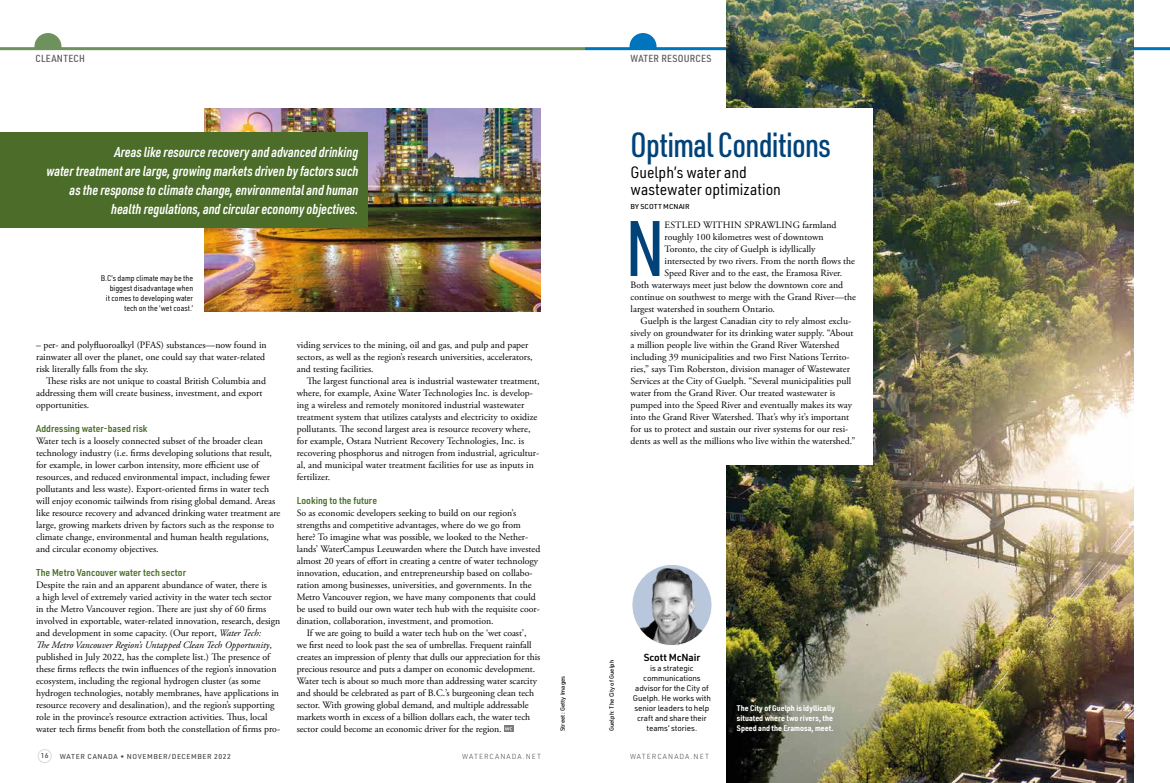
<style>
.page{position:relative;width:1170px;height:783px;background:#fff}
.page>*{position:absolute;margin:0;border:0;box-sizing:border-box;transform-origin:0 0}
.t1{font:500 77px "URWDIN Cond";color:#014279}
.t2{font:500 34px "URWDIN Cond";letter-spacing:-.02em;color:#014279}
.t3{font:16px/17px "URWDIN Semi Cond";color:#000}
.t4{font:italic 600 14px/19px "URWDIN Cond";color:#fff;text-align:right}
.t5{font:500 10px "URWDIN Semi Cond";letter-spacing:.02em;color:#575756}
.t6{font:600 10px "URWDIN";letter-spacing:-.01em;color:#000}
.t7{font:9.8px/12px "Adobe Garamond Pro";color:#000}
.t8{font:600 9.8px "URWDIN Semi Cond";color:#4b6d29}
.t9{font:8px/10px "URWDIN";letter-spacing:-.01em;color:#000;text-align:center}
.t10{font:8px/10px "URWDIN Semi Cond";color:#000;text-align:right}
.t11{font:700 8px/10px "URWDIN Semi Cond";color:#fff}
.t12{font:500 7px "URWDIN";letter-spacing:.08em;color:#4a4a49}
.t13{font:300 7px "URWDIN";letter-spacing:.14em;color:#4a4a49}
.t14{font:500 7px "URWDIN";letter-spacing:.005em;color:#000}
.t15{font:500 6px "URWDIN";color:#000}
.s1{font-style:italic}
</style>
<div class="page">
<div style="left:38px;top:749px;width:14px;height:14px;border:1px solid #dadada;border-radius:50%"></div>
<div style="left:1121px;top:749px;width:14px;height:14px;border:1px solid #dadada;border-radius:50%"></div>
<hr style="left:585px;top:47px;width:585px;height:3px;background:#0075bd">
<svg style="left:628px;top:33px;width:30px;height:15px"></svg>
<img style="left:726px;top:0;width:408px;height:783px">
<svg style="left:504px;top:726px;width:10px;height:6px"></svg>
<svg style="left:505px;top:727px;width:7px;height:3px"></svg>
<hr style="left:0;top:47px;width:585px;height:3px;background:#6e925e">
<svg style="left:33px;top:33px;width:30px;height:15px"></svg>
<img style="left:205px;top:108px;width:335px;height:204px">
<div style="left:0;top:132px;width:98px;height:96px;background:#4b6d29"></div>
<div style="left:34px;top:132px;width:334px;height:96px;background:#4b6d29"></div>
<div style="left:616px;top:108px;width:257px;height:356px;background:#fff"></div>
<img style="left:634px;top:566px;width:76px;height:78px">
<div style="left:632px;top:564px;width:80px;height:82px;border:1px solid #fff;border-radius:50%"></div>
<p class="t5" style="left:35px;top:51px;width:51px">CLEANTECH</p>
<h3 class="t4" style="left:46px;top:142px;width:313px">Areas like resource recovery and advanced drinking<br>water treatment are large, growing markets driven by factors such as the response to climate change, environmental and human health regulations, and circular economy objectives.</h3>
<p class="t10" style="left:101px;top:272px;width:94px">B.C’s damp climate may be the biggest disadvantage when<br>it comes to developing water tech on the ‘wet coast.’</p>
<p class="t7" style="left:36px;top:339px;width:232px">– per- and polyfluoroalkyl (PFAS) substances—now found in rainwater all over the planet, one could say that water-related risk literally falls from the sky.</p>
<p class="t7" style="left:36px;top:375px;width:231px;text-indent:10px">These risks are not unique to coastal British Columbia and addressing them will create business, investment, and export opportunities.</p>
<p class="t8" style="left:36px;top:422px;width:113px">Addressing water-based risk</p>
<p class="t7" style="left:36px;top:435px;width:246px">Water tech is a loosely connected subset of the broader clean technology industry (i.e. firms developing solutions that result, for example, in lower carbon intensity, more efficient use of resources, and reduced environmental impact, including fewer pollutants and less waste). Export-oriented firms in water tech will enjoy economic tailwinds from rising global demand. Areas like resource recovery and advanced drinking water treatment are large, growing markets driven by factors such as the response to climate change, environmental and human health regulations, and circular economy objectives.</p>
<p class="t8" style="left:36px;top:566px;width:151px">The Metro Vancouver water tech sector</p>
<p class="t7" style="left:36px;top:579px;width:246px">Despite the rain and an apparent abundance of water, there is<br>a high level of extremely varied activity in the water tech sector in the Metro Vancouver region. There are just shy of 60 firms involved in exportable, water-related innovation, research, design and development in some capacity. (Our report, <span class="s1">Water Tech:<br>The Metro Vancouver Region’s Untapped Clean Tech Opportunity</span>, published in July 2022, has the complete list.) The presence of these firms reflects the twin influences of the region’s innovation ecosystem, including the regional hydrogen cluster (as some hydrogen technologies, notably membranes, have applications in resource recovery and desalination), and the region’s supporting role in the province’s resource extraction activities. Thus, local water tech firms benefit from both the constellation of firms pro-</p>
<p class="t7" style="left:297px;top:339px;width:237px">viding services to the mining, oil and gas, and pulp and paper sectors, as well as the region’s research universities, accelerators, and testing facilities.</p>
<p class="t7" style="left:297px;top:375px;width:245px;text-indent:10px">The largest functional area is industrial wastewater treatment, where, for example, Axine Water Technologies Inc. is develop&shy;ing a wireless and remotely monitored industrial wastewater treatment system that utilizes catalysts and electricity to oxidize pollutants. The second largest area is resource recovery where, for example, Ostara Nutrient Recovery Technologies, Inc. is recovering phosphorus and nitrogen from industrial, agricultur&shy;al, and municipal water treatment facilities for use as inputs in fertilizer.</p>
<p class="t8" style="left:297px;top:494px;width:82px">Looking to the future</p>
<p class="t7" style="left:297px;top:507px;width:245px">So as economic developers seeking to build on our region’s strengths and competitive advantages, where do we go from here? To imagine what was possible, we looked to the Nether&shy;lands’ WaterCampus Leeuwarden where the Dutch have invested almost 20 years of effort in creating a centre of water technology innovation, education, and entrepreneurship based on collabo&shy;ration among businesses, universities, and governments. In the Metro Vancouver region, we have many components that could be used to build our own water tech hub with the requisite coor&shy;dination, collaboration, investment, and promotion.</p>
<p class="t7" style="left:297px;top:627px;width:245px;text-indent:10px">If we are going to build a water tech hub on the ‘wet coast’,<br>we first need to look past the sea of umbrellas. Frequent rainfall creates an impression of plenty that dulls our appreciation for this precious resource and puts a damper on economic development.<br>Water tech is about so much more than addressing water scarcity and should be celebrated as part of B.C.’s burgeoning clean tech sector. With growing global demand, and multiple addressable markets worth in excess of a billion dollars each, the water tech sector could become an economic driver for the region.</p>
<p class="t15" style="left:559px;top:731px;width:57px;rotate:-90deg">Street: Getty Images</p>
<p class="t5" style="left:631px;top:51px;width:82px">WATER RESOURCES</p>
<h2 class="t2" style="left:631px;top:122px;width:202px">Optimal Conditions</h2>
<h3 class="t3" style="left:631px;top:163px;width:152px">Guelph’s water and wastewater optimization</h3>
<p class="t14" style="left:631px;top:202px;width:60px">BY SCOTT MCNAIR</p>
<h1 class="t1" style="left:626px;top:197px;width:40px">N</h1>
<p class="t7" style="left:665px;top:219px;width:174px">ESTLED WITHIN SPRAWLING farmland</p>
<p class="t7" style="left:665px;top:231px;width:161px">roughly 100 kilometres west of downtown</p>
<p class="t7" style="left:665px;top:243px;width:152px">Toronto, the city of Guelph is idyllically</p>
<p class="t7" style="left:665px;top:255px;width:192px">intersected by two rivers. From the north flows the</p>
<p class="t7" style="left:665px;top:267px;width:179px">Speed River and to the east, the Eramosa River.</p>
<p class="t7" style="left:631px;top:279px;width:214px">Both waterways meet just below the downtown core and</p>
<p class="t7" style="left:631px;top:291px;width:227px">continue on southwest to merge with the Grand River—the</p>
<p class="t7" style="left:631px;top:303px;width:146px">largest watershed in southern Ontario.</p>
<p class="t7" style="left:641px;top:315px;width:212px">Guelph is the largest Canadian city to rely almost exclu-</p>
<p class="t7" style="left:631px;top:327px;width:224px">sively on groundwater for its drinking water supply. “About</p>
<p class="t7" style="left:631px;top:339px;width:210px">a million people live within the Grand River Watershed</p>
<p class="t7" style="left:631px;top:351px;width:220px">including 39 municipalities and two First Nations Territo-</p>
<p class="t7" style="left:631px;top:363px;width:221px">ries,” says Tim Roberston, division manager of Wastewater</p>
<p class="t7" style="left:631px;top:375px;width:222px">Services at the City of Guelph. “Several municipalities pull</p>
<p class="t7" style="left:631px;top:387px;width:206px">water from the Grand River. Our treated wastewater is</p>
<p class="t7" style="left:631px;top:399px;width:223px">pumped into the Speed River and eventually makes its way</p>
<p class="t7" style="left:631px;top:411px;width:220px">into the Grand River Watershed. That’s why it’s important</p>
<p class="t7" style="left:631px;top:423px;width:219px">for us to protect and sustain our river systems for our resi-</p>
<p class="t7" style="left:631px;top:435px;width:226px">dents as well as the millions who live within the watershed.”</p>
<p class="t15" style="left:608px;top:731px;width:73px;rotate:-90deg">Guelph: The City of Guelph</p>
<p class="t6" style="left:644px;top:651px;width:58px">Scott McNair</p>
<p class="t9" style="left:633px;top:663px;width:80px">is a strategic communications advisor for the City of<br>Guelph. He works with senior leaders to help craft and share their teams’ stories.</p>
<p class="t11" style="left:737px;top:703px;width:100px">The City of Guelph is idyllically situated where two rivers, the<br>Speed and the Eramosa, meet.</p>
<p class="t12" style="left:41px;top:751px;width:9px">16</p>
<p class="t12" style="left:60px;top:751px;width:173px">WATER CANADA • NOVEMBER/DECEMBER 2022</p>
<p class="t13" style="left:462px;top:752px;width:80px">WATERCANADA.NET</p>
<p class="t13" style="left:630px;top:752px;width:80px">WATERCANADA.NET</p>
</div>
